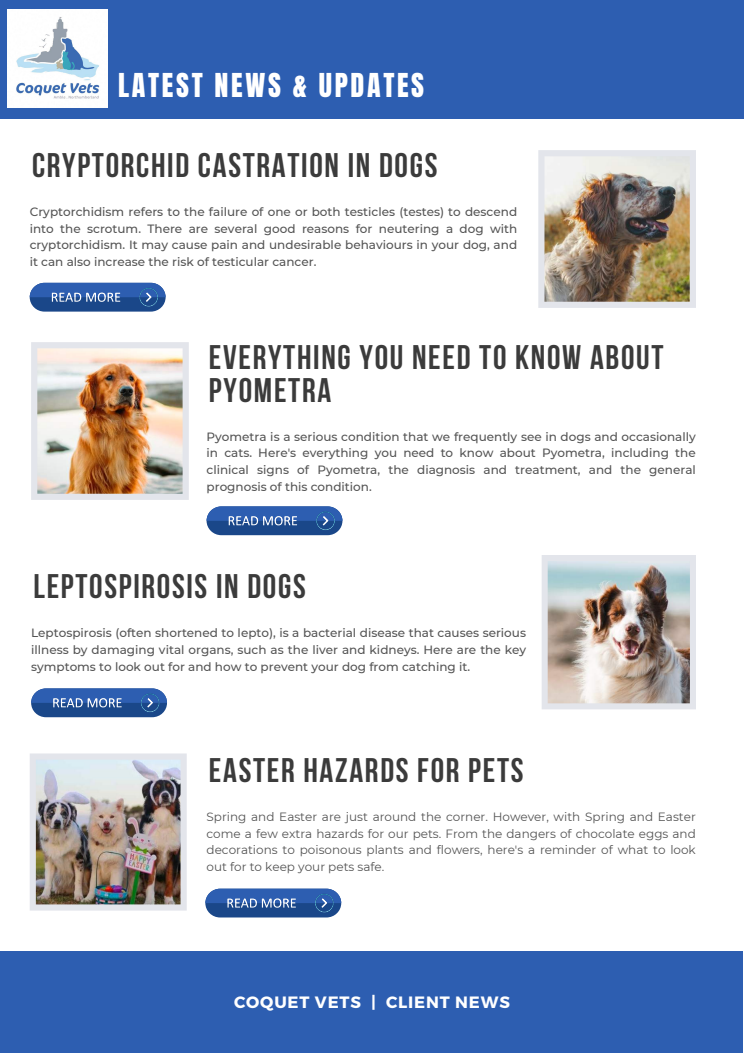
<style>
.page{position:relative;width:744px;height:1053px;background:#fff}
.page>*{position:absolute;margin:0;border:0;box-sizing:border-box;transform-origin:0 0}
.t1{font:700 34px/32.7px "Bebas Neue";letter-spacing:.05em;color:#3b3b3b}
.t2{font:28px "Anton";letter-spacing:.095em;color:#fff}
.t3{font:700 16.4px "Montserrat";letter-spacing:.05em;color:#fff}
.t4{font:500 12px/16.8px "Montserrat";color:#545454;text-align:justify}
.t5{font:12px/16.8px "Montserrat";color:#545454;text-align:justify}
</style>
<div class="page">
<svg style="left:30px;top:283px;width:136px;height:28px;background:#3b65a7"></svg>
<svg style="left:205px;top:888px;width:136px;height:29px;background:#3f68a9"></svg>
<svg style="left:31px;top:688px;width:136px;height:29px;background:#3d66a8"></svg>
<div style="left:0;top:951px;width:743px;height:101px;background:#2d5eb1"></div>
<div style="left:0;top:0;width:744px;height:119px;background:#2d5eb1"></div>
<img style="left:8px;top:10px;width:100px;height:97px">
<img style="left:538px;top:150px;width:158px;height:158px">
<img style="left:31px;top:342px;width:158px;height:158px">
<svg style="left:207px;top:506px;width:135px;height:29px;background:#3b65a7"></svg>
<img style="left:542px;top:555px;width:154px;height:154px">
<img style="left:30px;top:753px;width:157px;height:157px">
<h2 class="t2" style="left:118px;top:65px;width:308px">LATEST NEWS &amp; UPDATES</h2>
<h1 class="t1" style="left:32px;top:152px;width:407px">CRYPTORCHID CASTRATION IN DOGS</h1>
<p class="t4" style="left:30px;top:203px;width:489px">Cryptorchidism refers to the failure of one or both testicles (testes) to descend into the scrotum. There are several good reasons for neutering a dog with cryptorchidism. It may cause pain and undesirable behaviours in your dog, and it can also increase the risk of testicular cancer.</p>
<h1 class="t1" style="left:209px;top:344px;width:456px">EVERYTHING YOU NEED TO KNOW ABOUT<br>PYOMETRA</h1>
<p class="t4" style="left:207px;top:428px;width:491px">Pyometra is a serious condition that we frequently see in dogs and occasionally in cats. Here's everything you need to know about Pyometra, including the clinical signs of Pyometra, the diagnosis and treatment, and the general prognosis of this condition.</p>
<h1 class="t1" style="left:34px;top:573px;width:274px">LEPTOSPIROSIS IN DOGS</h1>
<p class="t4" style="left:31px;top:624px;width:497px">Leptospirosis (often shortened to lepto), is a bacterial disease that causes serious illness by damaging vital organs, such as the liver and kidneys. Here are the key symptoms to look out for and how to prevent your dog from catching it.</p>
<h1 class="t1" style="left:209px;top:757px;width:316px">EASTER HAZARDS FOR PETS</h1>
<p class="t5" style="left:207px;top:808px;width:491px">Spring and Easter are just around the corner. However, with Spring and Easter come a few extra hazards for our pets. From the dangers of chocolate eggs and decorations to poisonous plants and flowers, here's a reminder of what to look out for to keep your pets safe.</p>
<h3 class="t3" style="left:234px;top:991px;width:277px">COQUET VETS | CLIENT NEWS</h3>
</div>
